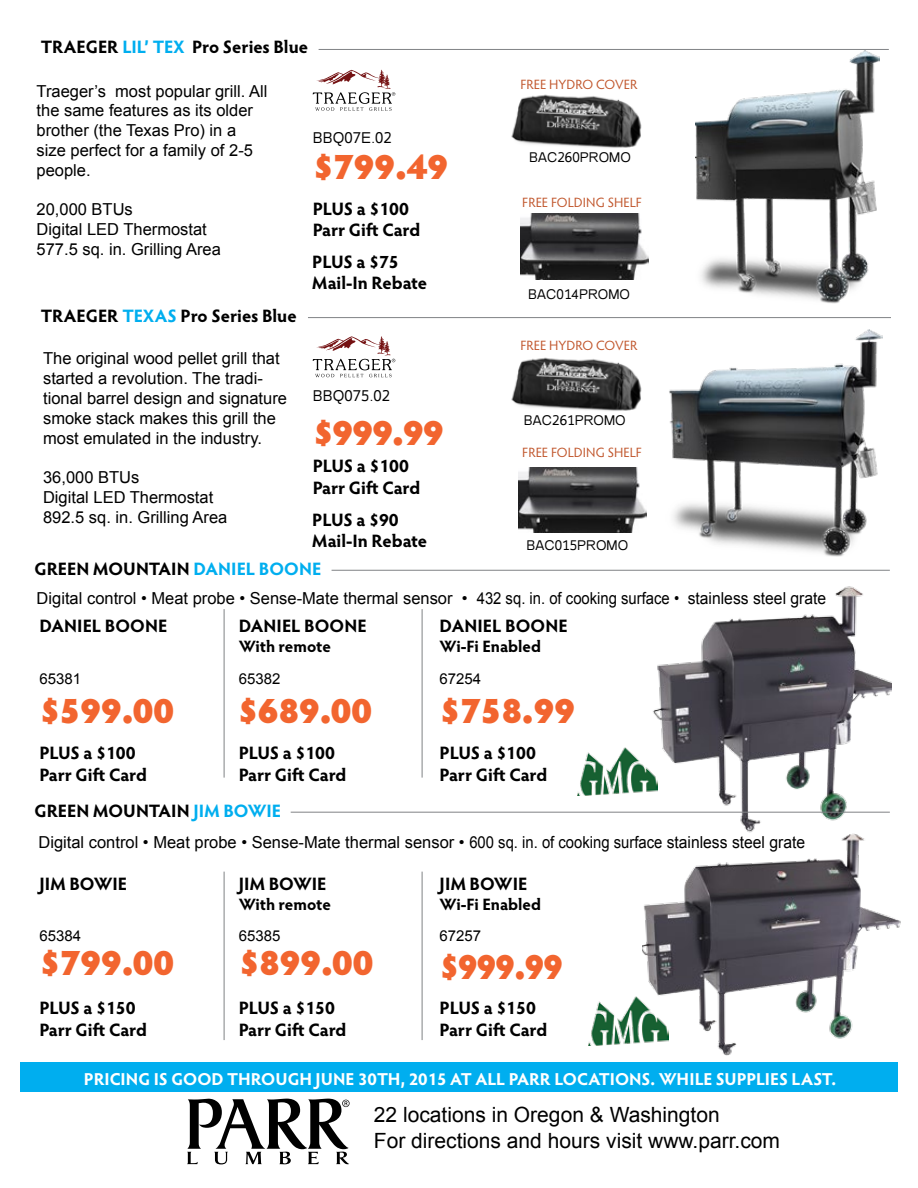
<style>
.page{position:relative;width:918px;height:1188px;background:#fff}
.page>*{position:absolute;margin:0;border:0;box-sizing:border-box;transform-origin:0 0}
.t1{font:900 36px "Hypatia Sans Pro";color:#f2652f}
.t2{font:900 36px "Hypatia Sans Pro";color:#f2652f;scale:.94 1}
.t3{font:21px/25.2px "Arial";color:#000}
.t4{font:700 18px/21.6px "Hypatia Sans Pro";letter-spacing:-.005em;color:#000}
.t5{font:700 17.25px "Hypatia Sans Pro";color:#fff}
.t6{font:16.5px/19.8px "Arial";color:#000}
.t7{font:700 16.5px "Hypatia Sans Pro";letter-spacing:-.005em;color:#000}
.t8{font:15px "Arial";color:#000}
.t9{font:15px "Catriel";color:#000}
.t10{font:13.5px "Hypatia Sans Pro";letter-spacing:-.005em;color:#c1572d}
.t11{font:13.5px "Catriel";color:#000}
.s1{color:#00aeef}
</style>
<div class="page">
<hr style="left:332px;top:570px;width:558px;height:1px;background:#808285">
<img style="left:642px;top:586px;width:249px;height:235px">
<img style="left:643px;top:821px;width:258px;height:242px">
<img style="left:578px;top:747px;width:80px;height:49px">
<hr style="left:224px;top:609px;width:1px;height:169px;background:#808285">
<hr style="left:422px;top:609px;width:1px;height:169px;background:#808285">
<hr style="left:224px;top:872px;width:1px;height:168px;background:#808285">
<hr style="left:422px;top:872px;width:1px;height:168px;background:#808285">
<hr style="left:291px;top:812px;width:599px;height:1px;background:#808285">
<img style="left:589px;top:997px;width:80px;height:48px">
<img style="left:511px;top:357px;width:131px;height:54px">
<img style="left:511px;top:94px;width:131px;height:54px">
<img style="left:521px;top:214px;width:128px;height:65px">
<img style="left:518px;top:468px;width:129px;height:65px">
<img style="left:696px;top:50px;width:184px;height:254px">
<img style="left:669px;top:330px;width:213px;height:226px">
<hr style="left:319px;top:49px;width:570px;height:1px;background:#808285">
<hr style="left:308px;top:317px;width:583px;height:1px;background:#808285">
<svg style="left:313px;top:70px;width:82px;height:41px"></svg>
<svg style="left:313px;top:336px;width:82px;height:41px"></svg>
<svg style="left:187px;top:1099px;width:163px;height:65px"></svg>
<div style="left:21px;top:1063px;width:877px;height:29px;background:#00aeef"></div>
<p class="t4" style="left:41px;top:35px;width:269px">TRAEGER <span class="s1">LIL’ TEX</span> Pro Series Blue</p>
<p class="t6" style="left:37px;top:81px;width:232px">Traeger’s most popular grill. All the same features as its older brother (the Texas Pro) in a size perfect for a family of 2-5 people.</p>
<p class="t6" style="left:37px;top:200px;width:186px">20,000 BTUs<br>Digital LED Thermostat<br>577.5 sq. in. Grilling Area</p>
<p class="t4" style="left:41px;top:304px;width:257px">TRAEGER <span class="s1">TEXAS</span> Pro Series Blue</p>
<p class="t6" style="left:43px;top:349px;width:245px">The original wood pellet grill that started a revolution. The tradi&shy;tional barrel design and signature smoke stack makes this grill the most emulated in the industry.</p>
<p class="t6" style="left:43px;top:468px;width:186px">36,000 BTUs<br>Digital LED Thermostat<br>892.5 sq. in. Grilling Area</p>
<p class="t9" style="left:313px;top:129px;width:81px">BBQ07E.02</p>
<h1 class="t1" style="left:313px;top:140px;width:137px">$799.49</h1>
<p class="t4" style="left:313px;top:197px;width:109px">PLUS a $100<br>Parr Gift Card</p>
<p class="t4" style="left:312px;top:250px;width:116px">PLUS a $75<br>Mail-In Rebate</p>
<p class="t9" style="left:313px;top:387px;width:79px">BBQ075.02</p>
<h1 class="t1" style="left:313px;top:406px;width:133px">$999.99</h1>
<p class="t4" style="left:313px;top:454px;width:109px">PLUS a $100<br>Parr Gift Card</p>
<p class="t4" style="left:312px;top:508px;width:116px">PLUS a $90<br>Mail-In Rebate</p>
<p class="t4" style="left:34px;top:558px;width:289px">GREEN MOUNTAIN <span class="s1">DANIEL BOONE</span></p>
<p class="t10" style="left:521px;top:76px;width:119px">FREE HYDRO COVER</p>
<p class="t11" style="left:529px;top:150px;width:103px">BAC260PROMO</p>
<p class="t10" style="left:522px;top:193px;width:121px">FREE FOLDING SHELF</p>
<p class="t11" style="left:528px;top:286px;width:103px">BAC014PROMO</p>
<p class="t10" style="left:521px;top:337px;width:119px">FREE HYDRO COVER</p>
<p class="t11" style="left:524px;top:413px;width:103px">BAC261PROMO</p>
<p class="t10" style="left:522px;top:444px;width:121px">FREE FOLDING SHELF</p>
<p class="t11" style="left:526px;top:538px;width:103px">BAC015PROMO</p>
<p class="t6" style="left:37px;top:588px;width:791px">Digital control • Meat probe • Sense-Mate thermal sensor • 432 sq. in. of cooking surface • stainless steel grate</p>
<p class="t4" style="left:39px;top:615px;width:130px">DANIEL BOONE</p>
<p class="t4" style="left:239px;top:615px;width:130px">DANIEL BOONE</p>
<p class="t7" style="left:239px;top:635px;width:94px">With remote</p>
<p class="t4" style="left:440px;top:615px;width:130px">DANIEL BOONE</p>
<p class="t7" style="left:440px;top:635px;width:103px">Wi-Fi Enabled</p>
<p class="t8" style="left:39px;top:669px;width:43px">65381</p>
<p class="t8" style="left:239px;top:669px;width:43px">65382</p>
<p class="t8" style="left:440px;top:669px;width:43px">67254</p>
<h1 class="t1" style="left:39px;top:684px;width:137px">$599.00</h1>
<h1 class="t1" style="left:237px;top:684px;width:137px">$689.00</h1>
<h1 class="t1" style="left:440px;top:684px;width:137px">$758.99</h1>
<p class="t4" style="left:39px;top:741px;width:109px">PLUS a $100<br>Parr Gift Card</p>
<p class="t4" style="left:239px;top:741px;width:109px">PLUS a $100<br>Parr Gift Card</p>
<p class="t4" style="left:440px;top:741px;width:109px">PLUS a $100<br>Parr Gift Card</p>
<p class="t4" style="left:34px;top:799px;width:248px">GREEN MOUNTAIN <span class="s1">JIM BOWIE</span></p>
<p class="t6" style="left:38px;top:832px;width:768px">Digital control • Meat probe • Sense-Mate thermal sensor • 600 sq. in. of cooking surface stainless steel grate</p>
<p class="t4" style="left:39px;top:873px;width:89px">JIM BOWIE</p>
<p class="t4" style="left:239px;top:873px;width:89px">JIM BOWIE</p>
<p class="t7" style="left:239px;top:893px;width:94px">With remote</p>
<p class="t4" style="left:440px;top:873px;width:89px">JIM BOWIE</p>
<p class="t7" style="left:440px;top:893px;width:103px">Wi-Fi Enabled</p>
<p class="t8" style="left:39px;top:926px;width:43px">65384</p>
<p class="t8" style="left:239px;top:926px;width:43px">65385</p>
<p class="t8" style="left:440px;top:926px;width:43px">67257</p>
<h1 class="t1" style="left:39px;top:936px;width:137px">$799.00</h1>
<h1 class="t1" style="left:239px;top:936px;width:137px">$899.00</h1>
<h1 class="t2" style="left:440px;top:940px;width:133px">$999.99</h1>
<p class="t4" style="left:39px;top:996px;width:109px">PLUS a $150<br>Parr Gift Card</p>
<p class="t4" style="left:239px;top:996px;width:109px">PLUS a $150<br>Parr Gift Card</p>
<p class="t4" style="left:440px;top:996px;width:109px">PLUS a $150<br>Parr Gift Card</p>
<p class="t5" style="left:84px;top:1066px;width:754px">PRICING IS GOOD THROUGH JUNE 30TH, 2015 AT ALL PARR LOCATIONS. WHILE SUPPLIES LAST.</p>
<p class="t3" style="left:374px;top:1103px;width:408px">22 locations in Oregon &amp; Washington<br>For directions and hours visit www.parr.com</p>
</div>
